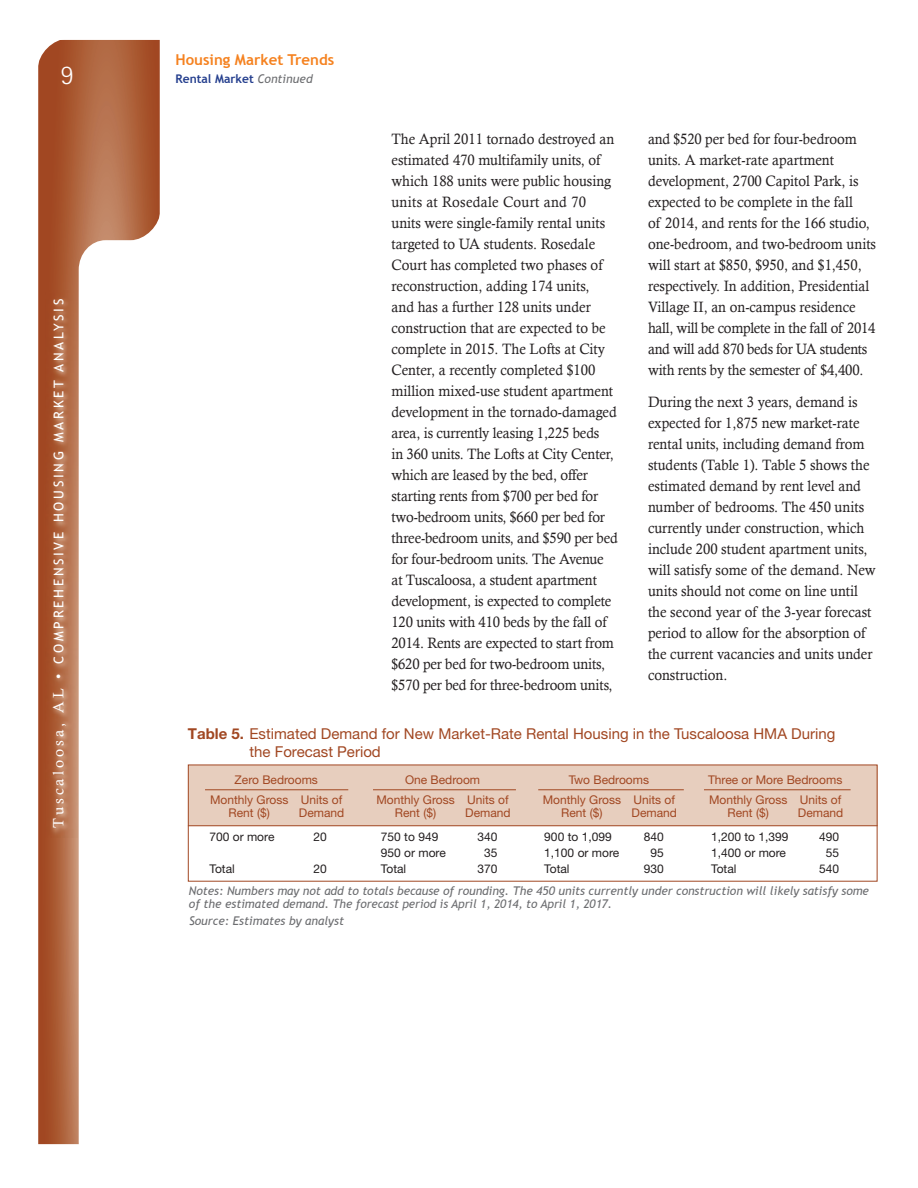
<style>
.page{position:relative;width:918px;height:1188px;background:#fff}
.page>*{position:absolute;margin:0;border:0;box-sizing:border-box;transform-origin:0 0}
.t1{font:300 27px "Rotis Sans Serif";color:#fff}
.t2{font:15px/21px "Calisto";color:#231f20;scale:.95 1}
.t3{font:15px/18px "Helvetica Neue";color:#a14722}
.t4{font:700 15px "Trebuchet MS";color:#f58220}
.t5{font:13.5px "Trebuchet MS";letter-spacing:.2em;color:#fff}
.t6{font:italic 12px/13.5px "Trebuchet MS";letter-spacing:-.005em;color:#6c6d70}
.t7{font:12px "Helvetica Neue";color:#a14722}
.t8{font:12px "Helvetica Neue";color:#231f20}
.t9{font:700 12px "Trebuchet MS";color:#253f8e}
.s1{font-family:"Calisto";font-size:15px}
.s2{font-weight:400;font-style:italic;color:#6c6d70}
.s3{font-weight:700}
</style>
<div class="page">
<svg style="left:38px;top:40px;width:122px;height:1104px;background:#af633f"></svg>
<svg style="left:79px;top:240px;width:81px;height:904px"></svg>
<svg style="left:38px;top:39px;width:30px;height:30px"></svg>
<svg style="left:130px;top:210px;width:30px;height:36px"></svg>
<img style="left:46px;top:290px;width:31px;height:548px">
<div style="left:188px;top:765px;width:690px;height:60px;background:#e7cebe"></div>
<hr style="left:188px;top:825px;width:690px;height:1px;background:#a14722">
<hr style="left:205px;top:789px;width:143px;height:1px;background:#a14722">
<hr style="left:373px;top:789px;width:143px;height:1px;background:#a14722">
<hr style="left:538px;top:789px;width:146px;height:1px;background:#a14722">
<hr style="left:704px;top:789px;width:147px;height:1px;background:#a14722">
<h1 class="t1" style="left:61px;top:60px;width:14px">9</h1>
<p class="t5" style="left:51px;top:828px;width:531px;rotate:-90deg"><span class="s1">Tuscaloosa, AL •</span> COMPREHENSIVE HOUSING MARKET ANALYSIS</p>
<p class="t4" style="left:176px;top:50px;width:160px">Housing Market Trends</p>
<p class="t9" style="left:176px;top:71px;width:139px">Rental Market <span class="s2">Continued</span></p>
<p class="t2" style="left:392px;top:128px;width:240px">The April 2011 tornado destroyed an estimated 470 multifamily units, of which 188 units were public housing units at Rosedale Court and 70 units were single-family rental units targeted to UA students. Rosedale Court has completed two phases of reconstruction, adding 174 units,<br>and has a further 128 units under construction that are expected to be complete in 2015. The Lofts at City Center, a recently completed $100 million mixed-use student apartment development in the tornado-damaged area, is currently leasing 1,225 beds<br>in 360 units. The Lofts at City Center, which are leased by the bed, offer starting rents from $700 per bed for two-bedroom units, $660 per bed for three-bedroom units, and $590 per bed for four-bedroom units. The Avenue at Tuscaloosa, a student apartment development, is expected to complete 120 units with 410 beds by the fall of 2014. Rents are expected to start from $620 per bed for two-bedroom units, $570 per bed for three-bedroom units,</p>
<p class="t2" style="left:648px;top:128px;width:242px">and $520 per bed for four-bedroom units. A market-rate apartment development, 2700 Capitol Park, is expected to be complete in the fall<br>of 2014, and rents for the 166 studio, one-bedroom, and two-bedroom units will start at $850, $950, and $1,450, respectively. In addition, Presidential Village II, an on-campus residence hall, will be complete in the fall of 2014 and will add 870 beds for UA students with rents by the semester of $4,400.</p>
<p class="t2" style="left:648px;top:391px;width:241px">During the next 3 years, demand is expected for 1,875 new market-rate rental units, including demand from students (Table 1). Table 5 shows the estimated demand by rent level and number of bedrooms. The 450 units currently under construction, which include 200 student apartment units, will satisfy some of the demand. New units should not come on line until the second year of the 3-year forecast period to allow for the absorption of the current vacancies and units under construction.</p>
<p class="t3" style="left:249px;top:724px;width:587px;text-indent:-62px"><span class="s3">Table 5.</span> Estimated Demand for New Market-Rate Rental Housing in the Tuscaloosa HMA During the Forecast Period</p>
<p class="t7" style="left:235px;top:772px;width:85px">Zero Bedrooms</p>
<p class="t7" style="left:405px;top:772px;width:77px">One Bedroom</p>
<p class="t7" style="left:569px;top:772px;width:82px">Two Bedrooms</p>
<p class="t7" style="left:708px;top:772px;width:136px">Three or More Bedrooms</p>
<p class="t7" style="left:210px;top:792px;width:134px">Monthly Gross Units of</p>
<p class="t7" style="left:376px;top:792px;width:134px">Monthly Gross Units of</p>
<p class="t7" style="left:543px;top:792px;width:134px">Monthly Gross Units of</p>
<p class="t7" style="left:709px;top:792px;width:134px">Monthly Gross Units of</p>
<p class="t7" style="left:229px;top:806px;width:43px">Rent ($)</p>
<p class="t7" style="left:299px;top:806px;width:47px">Demand</p>
<p class="t7" style="left:395px;top:806px;width:43px">Rent ($)</p>
<p class="t7" style="left:465px;top:806px;width:47px">Demand</p>
<p class="t7" style="left:561px;top:806px;width:43px">Rent ($)</p>
<p class="t7" style="left:632px;top:806px;width:47px">Demand</p>
<p class="t7" style="left:728px;top:806px;width:43px">Rent ($)</p>
<p class="t7" style="left:798px;top:806px;width:47px">Demand</p>
<p class="t8" style="left:210px;top:830px;width:66px">700 or more</p>
<p class="t8" style="left:314px;top:830px;width:15px">20</p>
<p class="t8" style="left:381px;top:830px;width:59px">750 to 949</p>
<p class="t8" style="left:478px;top:830px;width:22px">340</p>
<p class="t8" style="left:544px;top:830px;width:69px">900 to 1,099</p>
<p class="t8" style="left:644px;top:830px;width:22px">840</p>
<p class="t8" style="left:711px;top:830px;width:79px">1,200 to 1,399</p>
<p class="t8" style="left:819px;top:830px;width:22px">490</p>
<p class="t8" style="left:381px;top:846px;width:66px">950 or more</p>
<p class="t8" style="left:484px;top:846px;width:15px">35</p>
<p class="t8" style="left:544px;top:846px;width:76px">1,100 or more</p>
<p class="t8" style="left:651px;top:846px;width:15px">95</p>
<p class="t8" style="left:711px;top:846px;width:76px">1,400 or more</p>
<p class="t8" style="left:826px;top:846px;width:15px">55</p>
<p class="t8" style="left:210px;top:862px;width:27px">Total</p>
<p class="t8" style="left:314px;top:862px;width:15px">20</p>
<p class="t8" style="left:381px;top:862px;width:27px">Total</p>
<p class="t8" style="left:478px;top:862px;width:22px">370</p>
<p class="t8" style="left:544px;top:862px;width:27px">Total</p>
<p class="t8" style="left:644px;top:862px;width:22px">930</p>
<p class="t8" style="left:711px;top:862px;width:27px">Total</p>
<p class="t8" style="left:819px;top:862px;width:22px">540</p>
<p class="t6" style="left:189px;top:884px;width:682px">Notes: Numbers may not add to totals because of rounding. The 450 units currently under construction will likely satisfy some of the estimated demand. The forecast period is April 1, 2014, to April 1, 2017.</p>
<p class="t6" style="left:189px;top:914px;width:157px">Source: Estimates by analyst</p>
</div>
